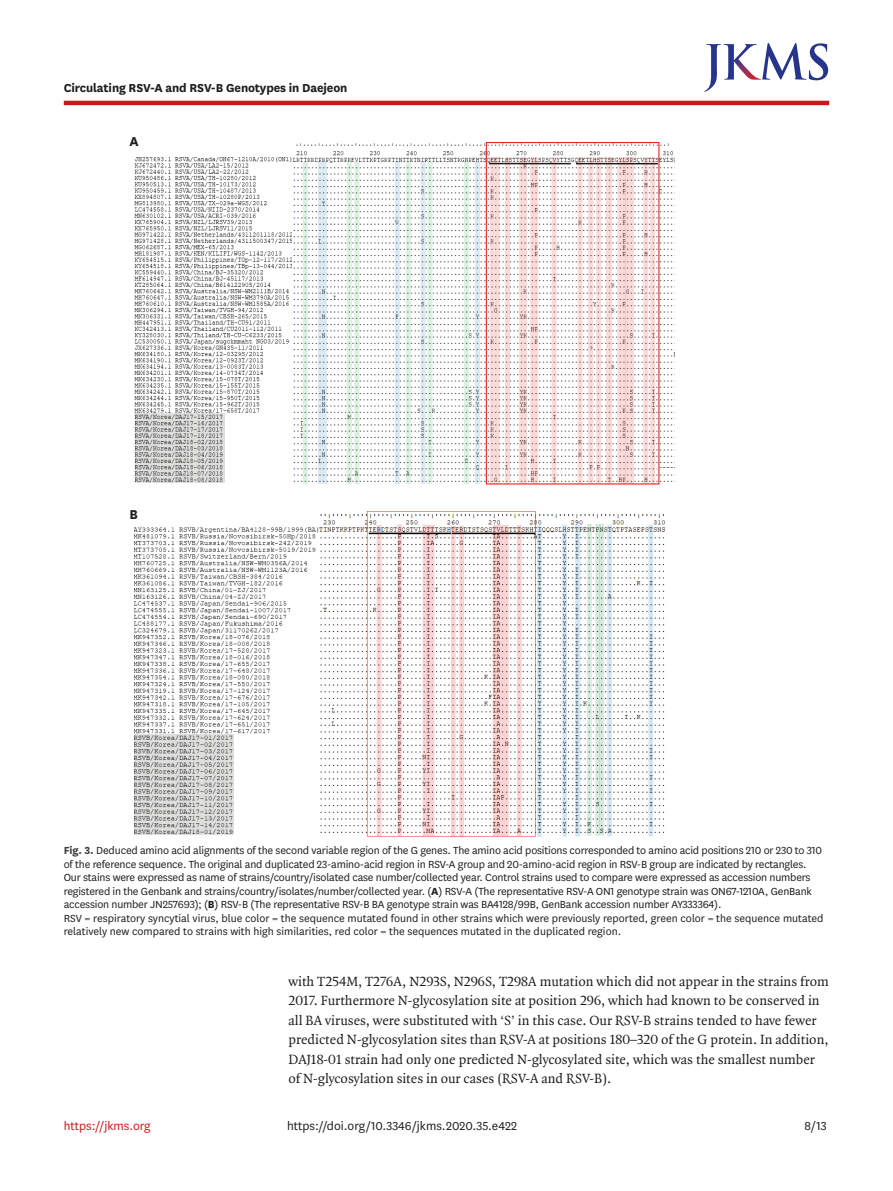
<style>
.page{position:relative;width:893px;height:1191px;background:#fff}
.page>*{position:absolute;margin:0;border:0;box-sizing:border-box;transform-origin:0 0}
.t1{font:700 15px "National";color:#1d1d1b}
.body_p{font:14.25px/19.5px "Quadraat OT";color:#1d1d1b}
.doi_running_footer{font:13.5px "National";color:#1d1d1b}
.alt-title-type{font:700 13.5px "National";letter-spacing:-.01em;color:#1d1d1b}
.t2{font:13.5px "National";color:#cd171a}
.fig_caption{font:12px/13.5px "National";letter-spacing:-.015em;color:#1d1d1b}
.s1{font-weight:700;color:#3d3d3c}
.s2{font-weight:700}
</style>
<div class="page">
<hr style="left:64px;top:101px;width:765px;height:4px;background:#cd171a">
<svg style="left:704px;top:43px;width:124px;height:49px"></svg>
<img style="left:135px;top:157px;width:158px;height:326px">
<img style="left:293px;top:144px;width:381px;height:340px">
<img style="left:134px;top:527px;width:184px;height:308px">
<img style="left:319px;top:511px;width:346px;height:325px">
<svg style="left:134px;top:733px;width:100px;height:101px"></svg>
<svg style="left:135px;top:413px;width:89px;height:70px"></svg>
<svg style="left:303px;top:162px;width:5px;height:322px;fill:#dcf1e2"></svg>
<svg style="left:318px;top:162px;width:8px;height:322px;fill:#dceaf4"></svg>
<svg style="left:347px;top:162px;width:5px;height:322px;fill:#dcf1e2"></svg>
<svg style="left:354px;top:162px;width:5px;height:322px;fill:#dcf1e2"></svg>
<svg style="left:406px;top:162px;width:5px;height:322px;fill:#dcf1e2"></svg>
<svg style="left:395px;top:162px;width:5px;height:322px;fill:#dce8f3"></svg>
<svg style="left:421px;top:162px;width:5px;height:322px;fill:#dce8f3"></svg>
<svg style="left:427px;top:162px;width:5px;height:322px;fill:#dcf1e2"></svg>
<svg style="left:464px;top:162px;width:5px;height:322px;fill:#dcf1e2"></svg>
<svg style="left:475px;top:162px;width:5px;height:322px;fill:#dce8f3"></svg>
<svg style="left:490px;top:157px;width:5px;height:325px;fill:#fadbda"></svg>
<svg style="left:495px;top:157px;width:5px;height:325px"></svg>
<svg style="left:505px;top:157px;width:5px;height:325px;fill:#fadbda"></svg>
<svg style="left:519px;top:157px;width:8px;height:325px;fill:#fadbda"></svg>
<svg style="left:530px;top:157px;width:8px;height:325px;fill:#fadbda"></svg>
<svg style="left:551px;top:157px;width:6px;height:325px;fill:#fadbda"></svg>
<svg style="left:578px;top:157px;width:5px;height:325px;fill:#fadbda"></svg>
<svg style="left:588px;top:157px;width:5px;height:325px;fill:#fadbda"></svg>
<svg style="left:606px;top:157px;width:6px;height:325px;fill:#fadbda"></svg>
<svg style="left:617px;top:157px;width:9px;height:325px;fill:#fadbda"></svg>
<svg style="left:626px;top:157px;width:8px;height:325px;fill:#fadbda"></svg>
<svg style="left:643px;top:157px;width:5px;height:325px;fill:#fadbda"></svg>
<svg style="left:650px;top:157px;width:5px;height:325px;fill:#fadbda"></svg>
<svg style="left:596px;top:157px;width:5px;height:325px"></svg>
<div style="left:486px;top:142px;width:173px;height:342px;border:1px solid #e52721"></div>
<hr style="left:489px;top:163px;width:82px;height:1px;background:#1d1d1b">
<hr style="left:576px;top:163px;width:82px;height:1px;background:#1d1d1b">
<p class="alt-title-type" style="left:64px;top:78px;width:285px">Circulating RSV-A and RSV-B Genotypes in Daejeon</p>
<p class="t1" style="left:129px;top:131px;width:11px">A</p>
<p class="t1" style="left:129px;top:503px;width:10px">B</p>
<p class="fig_caption" style="left:64px;top:843px;width:761px"><span class="s1">Fig. 3.</span> Deduced amino acid alignments of the second variable region of the G genes. The amino acid positions corresponded to amino acid positions 210 or 230 to 310 of the reference sequence. The original and duplicated 23-amino-acid region in RSV-A group and 20-amino-acid region in RSV-B group are indicated by rectangles.<br>Our stains were expressed as name of strains/country/isolated case number/collected year. Control strains used to compare were expressed as accession numbers registered in the Genbank and strains/country/isolates/number/collected year. (<span class="s2">A</span>) RSV-A (The representative RSV-A ON1 genotype strain was ON67-1210A, GenBank accession number JN257693); (<span class="s2">B</span>) RSV-B (The representative RSV-B BA genotype strain was BA4128/99B, GenBank accession number AY333364).<br>RSV = respiratory syncytial virus, blue color = the sequence mutated found in other strains which were previously reported, green color = the sequence mutated relatively new compared to strains with high similarities, red color = the sequences mutated in the duplicated region.</p>
<p class="body_p" style="left:289px;top:971px;width:542px">with T254M, T276A, N293S, N296S, T298A mutation which did not appear in the strains from 2017. Furthermore N-glycosylation site at position 296, which had known to be conserved in all BA viruses, were substituted with ‘S’ in this case. Our RSV-B strains tended to have fewer predicted N-glycosylation sites than RSV-A at positions 180–320 of the G protein. In addition, DAJ18-01 strain had only one predicted N-glycosylated site, which was the smallest number of N-glycosylation sites in our cases (RSV-A and RSV-B).</p>
<p class="t2" style="left:64px;top:1116px;width:88px">https://jkms.org</p>
<p class="doi_running_footer" style="left:287px;top:1116px;width:231px">https://doi.org/10.3346/jkms.2020.35.e422</p>
<p class="doi_running_footer" style="left:804px;top:1116px;width:24px">8/13</p>
</div>
